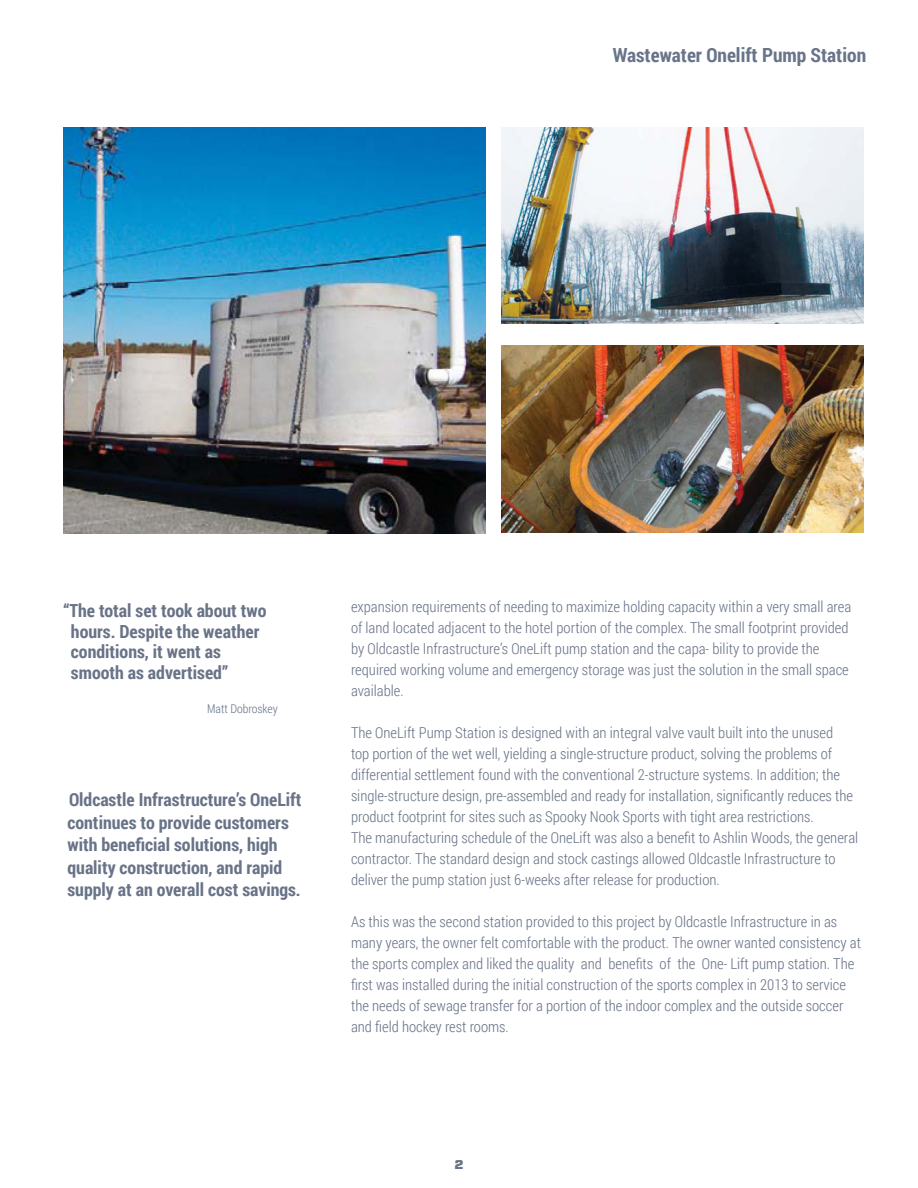
<style>
.page{position:relative;width:918px;height:1188px;background:#fff}
.page>*{position:absolute;margin:0;border:0;box-sizing:border-box;transform-origin:0 0}
.t1{font:700 19.5px "Roboto Condensed";color:#687489}
.t2{font:700 18px/22.5px "Roboto Condensed";color:#697387}
.t3{font:300 15px/21px "Roboto Condensed";color:#697387}
.t4{font:900 12.75px "Forza";color:#697387}
.t5{font:300 12px "Roboto Condensed";color:#687489}
</style>
<div class="page">
<img style="left:63px;top:127px;width:423px;height:407px">
<img style="left:501px;top:127px;width:363px;height:197px">
<img style="left:501px;top:345px;width:363px;height:188px">
<h1 class="t1" style="left:613px;top:41px;width:255px">Wastewater Onelift Pump Station</h1>
<p class="t2" style="left:71px;top:600px;width:197px;line-height:20.5px;text-indent:-8px">“The total set took about two hours. Despite the weather conditions, it went as smooth as advertised”</p>
<p class="t5" style="left:207px;top:701px;width:72px">Matt Dobroskey</p>
<p class="t2" style="left:68px;top:788px;width:236px">Oldcastle Infrastructure’s OneLift continues to provide customers with beneficial solutions, high quality construction, and rapid supply at an overall cost savings.</p>
<p class="t3" style="left:351px;top:596px;width:502px">expansion requirements of needing to maximize holding capacity within a very small area of land located adjacent to the hotel portion of the complex. The small footprint provided by Oldcastle Infrastructure’s OneLift pump station and the capa- bility to provide the required working volume and emergency storage was just the solution in the small space available.</p>
<p class="t3" style="left:351px;top:722px;width:509px">The OneLift Pump Station is designed with an integral valve vault built into the unused<br>top portion of the wet well, yielding a single-structure product, solving the problems of differential settlement found with the conventional 2-structure systems. In addition; the single-structure design, pre-assembled and ready for installation, significantly reduces the product footprint for sites such as Spooky Nook Sports with tight area restrictions.<br>The manufacturing schedule of the OneLift was also a benefit to Ashlin Woods, the general contractor. The standard design and stock castings allowed Oldcastle Infrastructure to deliver the pump station just 6-weeks after release for production.</p>
<p class="t3" style="left:351px;top:911px;width:512px">As this was the second station provided to this project by Oldcastle Infrastructure in as many years, the owner felt comfortable with the product. The owner wanted consistency at the sports complex and liked the quality and benefits of the One- Lift pump station. The first was installed during the initial construction of the sports complex in 2013 to service the needs of sewage transfer for a portion of the indoor complex and the outside soccer and field hockey rest rooms.</p>
<p class="t4" style="left:454px;top:1156px;width:11px">2</p>
</div>
